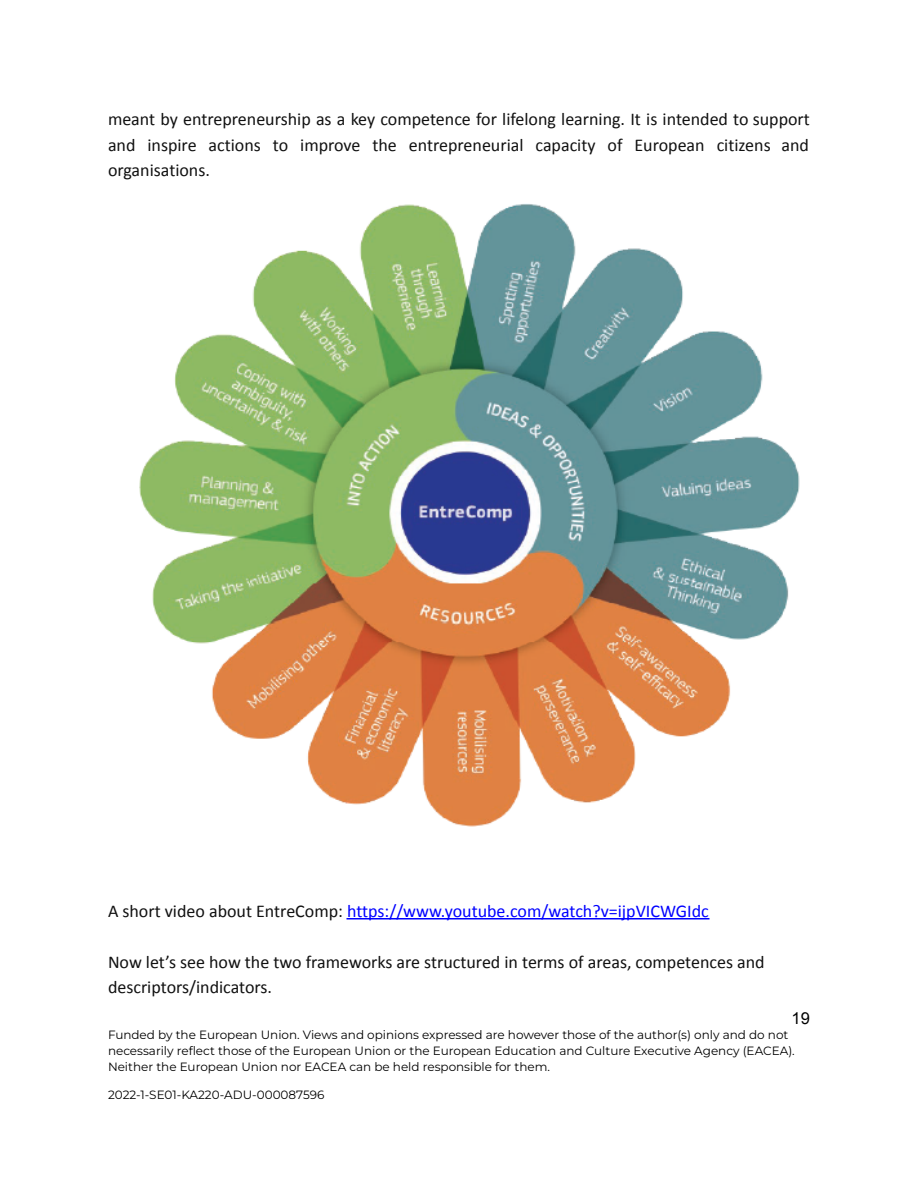
<style>
.page{position:relative;width:918px;height:1188px;background:#fff}
.page>*{position:absolute;margin:0;border:0;box-sizing:border-box;transform-origin:0 0}
.t1{font:18px/25.2px "Calibri";color:#111;text-align:justify}
.t2{font:18px "Calibri";color:#00f}
.t3{font:16.5px "Arial";color:#000}
.t4{font:12px/15.8px "Montserrat";color:#000}
.s1{color:#111}
</style>
<div class="page">
<hr style="left:346px;top:918px;width:364px;height:2px;background:#00f">
<img style="left:139px;top:203px;width:661px;height:624px">
<h1 class="t1" style="left:108px;top:108px;width:703px">meant by entrepreneurship as a key competence for lifelong learning. It is intended to support and inspire actions to improve the entrepreneurial capacity of European citizens and organisations.</h1>
<h1 class="t2" style="left:108px;top:904px;width:602px"><span class="s1">A short video about EntreComp:</span> https://www.youtube.com/watch?v=ijpVICWGIdc</h1>
<h1 class="t1" style="left:108px;top:951px;width:658px">Now let’s see how the two frameworks are structured in terms of areas, competences and descriptors/indicators.</h1>
<h2 class="t3" style="left:792px;top:1009px;width:20px">19</h2>
<p class="t4" style="left:108px;top:1027px;width:688px">Funded by the European Union. Views and opinions expressed are however those of the author(s) only and do not necessarily reflect those of the European Union or the European Education and Culture Executive Agency (EACEA).<br>Neither the European Union nor EACEA can be held responsible for them.</p>
<p class="t4" style="left:108px;top:1087px;width:218px">2022-1-SE01-KA220-ADU-000087596</p>
</div>
